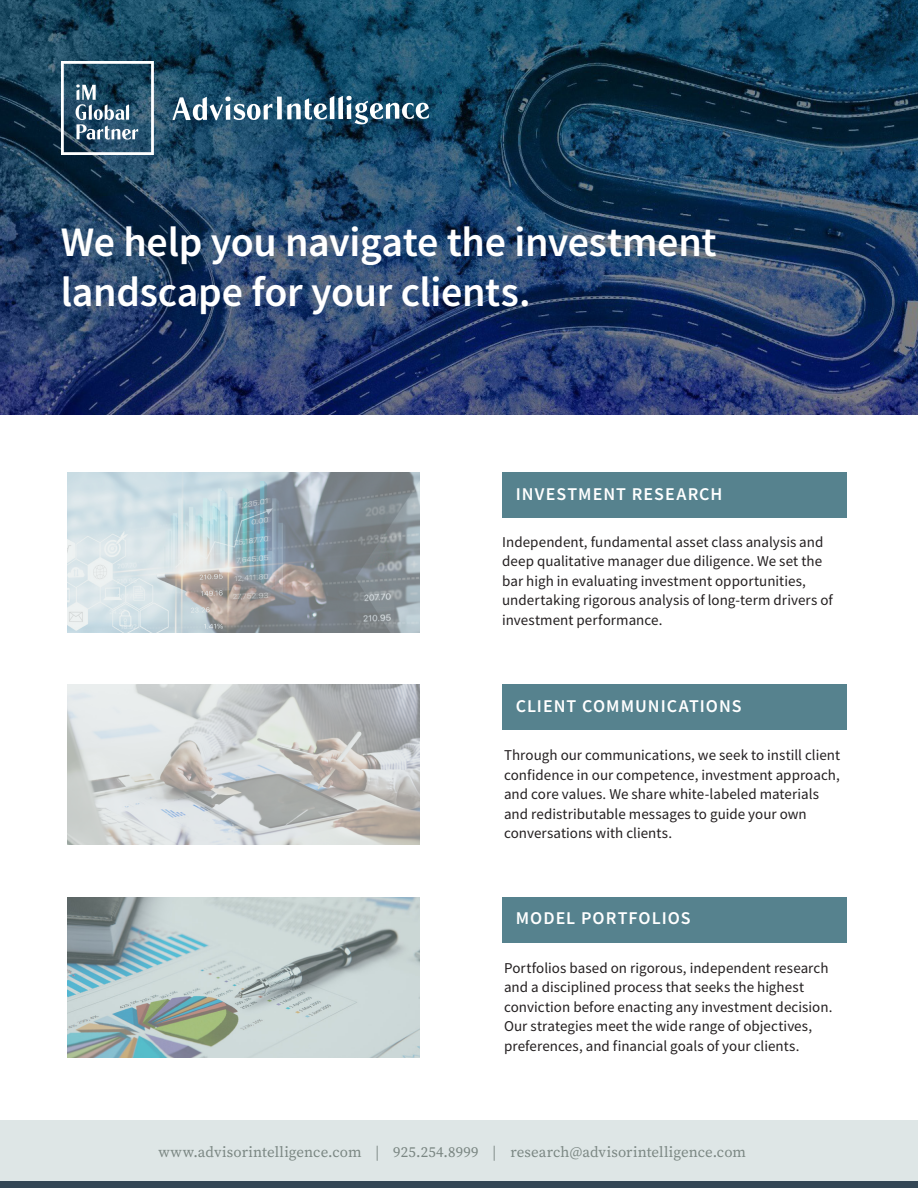
<style>
.page{position:relative;width:918px;height:1188px;background:#fff}
.page>*{position:absolute;margin:0;border:0;box-sizing:border-box;transform-origin:0 0}
.t1{font:600 42px/49.5px "Source Sans Pro";letter-spacing:-.01em;color:#fff}
.t2{font:600 18px "Source Sans Pro";letter-spacing:.055em;color:#fff}
.t3{font:15px/19.5px "Source Sans Pro";letter-spacing:.005em;color:#231f20}
.t4{font:15px "Source Serif Variable";letter-spacing:.005em;color:#7b8783}
</style>
<div class="page">
<img style="left:0;top:0;width:918px;height:415px">
<div style="left:0;top:1120px;width:918px;height:61px;background:#dee6e6"></div>
<div style="left:0;top:1181px;width:918px;height:7px;background:#334655"></div>
<div style="left:502px;top:472px;width:345px;height:46px;background:#56828e"></div>
<div style="left:502px;top:685px;width:345px;height:45px;background:#56828e"></div>
<img style="left:68px;top:897px;width:352px;height:160px">
<svg style="left:68px;top:472px;width:352px;height:161px;background:#acb6bb"></svg>
<svg style="left:68px;top:685px;width:352px;height:160px;background:#cacccb"></svg>
<div style="left:502px;top:897px;width:345px;height:46px;background:#56828e"></div>
<img style="left:62px;top:61px;width:366px;height:93px">
<p class="t1" style="left:61px;top:217px;width:657px">We help you navigate the investment landscape for your clients.</p>
<p class="t2" style="left:516px;top:482px;width:208px">INVESTMENT RESEARCH</p>
<p class="t3" style="left:502px;top:532px;width:332px">Independent, fundamental asset class analysis and deep qualitative manager due diligence. We set the bar high in evaluating investment opportunities, undertaking rigorous analysis of long-term drivers of investment performance.</p>
<p class="t2" style="left:516px;top:694px;width:227px">CLIENT COMMUNICATIONS</p>
<p class="t3" style="left:504px;top:745px;width:338px">Through our communications, we seek to instill client confidence in our competence, investment approach, and core values. We share white-labeled materials and redistributable messages to guide your own conversations with clients.</p>
<p class="t2" style="left:516px;top:906px;width:176px">MODEL PORTFOLIOS</p>
<p class="t3" style="left:504px;top:958px;width:330px">Portfolios based on rigorous, independent research and a disciplined process that seeks the highest conviction before enacting any investment decision.<br>Our strategies meet the wide range of objectives, preferences, and financial goals of your clients.</p>
<p class="t4" style="left:158px;top:1142px;width:589px">www.advisorintelligence.com | 925.254.8999 | research@advisorintelligence.com</p>
</div>
